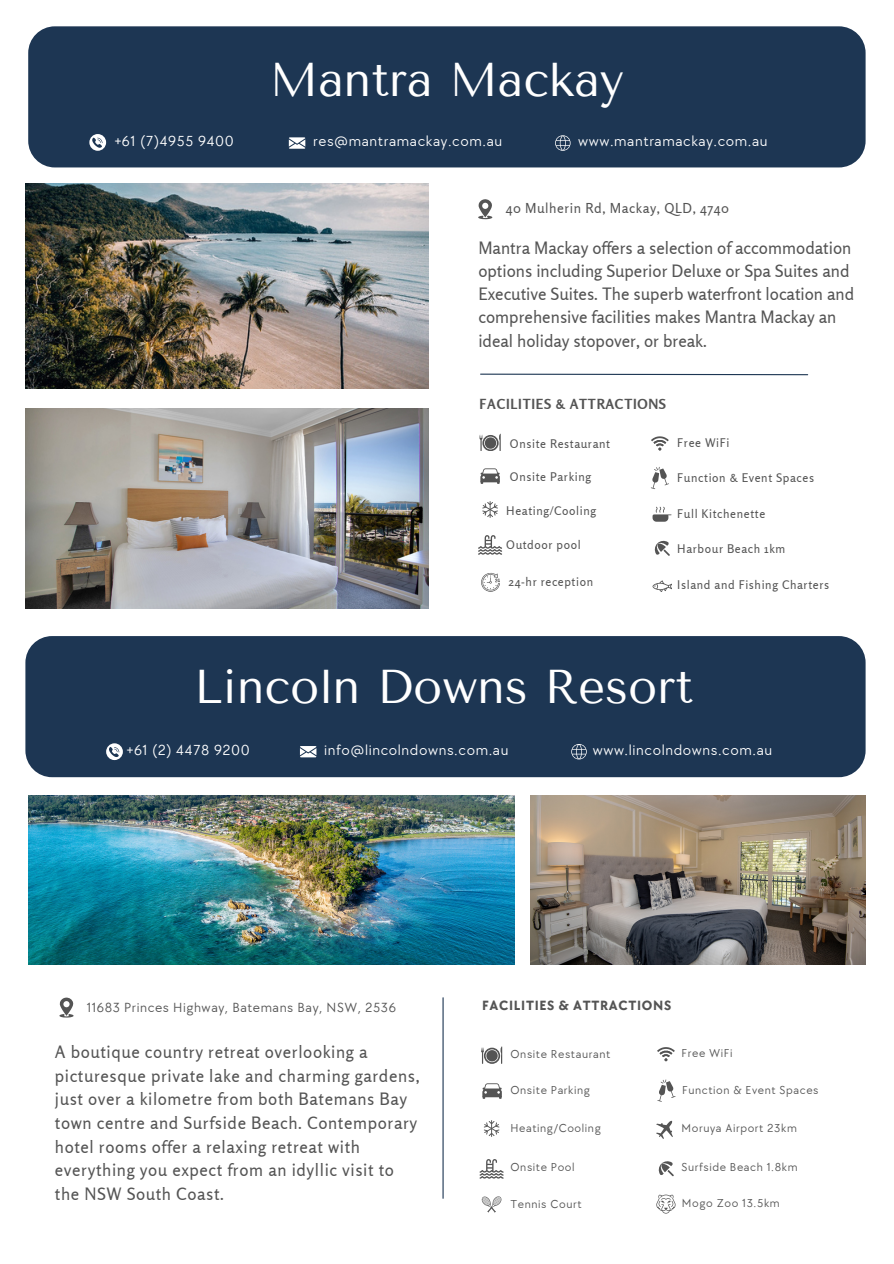
<style>
.page{position:relative;width:894px;height:1264px;background:#fff}
.page>*{position:absolute;margin:0;border:0;box-sizing:border-box;transform-origin:0 0}
.t1{font:47.25px "Tenor Sans";color:#fff}
.t2{font:16.95px/23.7px "Rosario";letter-spacing:.035em;color:#545454}
.t3{font:16.95px/23.1px "Rosario";color:#545454}
.t4{font:15px "TT Chocolates";letter-spacing:.04em;color:#fff}
.t5{font:700 13.8px "Rosario";letter-spacing:.05em;color:#545454}
.t6{font:700 13.8px "TT Chocolates";letter-spacing:.05em;color:#545454}
.t7{font:13.65px "TT Chocolates";letter-spacing:.04em;color:#545454}
.t8{font:13.65px "Rosario";letter-spacing:.04em;color:#545454}
.t9{font:11.85px "Rosario";letter-spacing:.05em;color:#545454}
.t10{font:11.85px "TT Chocolates";letter-spacing:.05em;color:#545454}
</style>
<div class="page">
<img style="left:28px;top:795px;width:486px;height:169px">
<img style="left:530px;top:795px;width:334px;height:169px">
<img style="left:25px;top:184px;width:403px;height:204px">
<img style="left:25px;top:408px;width:403px;height:200px">
<svg style="left:59px;top:997px;width:15px;height:20px"></svg>
<svg style="left:478px;top:199px;width:14px;height:20px"></svg>
<div style="left:25px;top:636px;width:840px;height:141px;background:#1d3653;border-radius:27px"></div>
<div style="left:28px;top:26px;width:837px;height:141px;background:#1d3653;border-radius:27px"></div>
<svg style="left:480px;top:373px;width:328px;height:3px"></svg>
<svg style="left:480px;top:468px;width:19px;height:16px"></svg>
<svg style="left:651px;top:436px;width:17px;height:14px"></svg>
<svg style="left:482px;top:501px;width:16px;height:17px"></svg>
<svg style="left:479px;top:434px;width:21px;height:16px"></svg>
<svg style="left:478px;top:535px;width:24px;height:19px"></svg>
<svg style="left:651px;top:467px;width:17px;height:22px"></svg>
<svg style="left:481px;top:572px;width:19px;height:20px"></svg>
<hr style="left:442px;top:997px;width:1px;height:201px;background:#1d3653">
<svg style="left:656px;top:1194px;width:19px;height:19px"></svg>
<svg style="left:481px;top:1046px;width:21px;height:17px"></svg>
<svg style="left:484px;top:1120px;width:15px;height:16px"></svg>
<svg style="left:479px;top:1159px;width:24px;height:19px"></svg>
<svg style="left:481px;top:1196px;width:21px;height:17px"></svg>
<svg style="left:657px;top:1047px;width:17px;height:14px"></svg>
<svg style="left:657px;top:1079px;width:18px;height:22px"></svg>
<svg style="left:482px;top:1083px;width:19px;height:15px"></svg>
<svg style="left:658px;top:1161px;width:15px;height:15px"></svg>
<svg style="left:656px;top:1120px;width:17px;height:19px"></svg>
<svg style="left:652px;top:507px;width:19px;height:14px"></svg>
<svg style="left:654px;top:540px;width:15px;height:16px"></svg>
<svg style="left:652px;top:580px;width:19px;height:11px"></svg>
<svg style="left:289px;top:137px;width:16px;height:12px"></svg>
<svg style="left:555px;top:135px;width:15px;height:16px"></svg>
<svg style="left:89px;top:134px;width:17px;height:17px"></svg>
<svg style="left:300px;top:746px;width:16px;height:11px"></svg>
<svg style="left:571px;top:744px;width:15px;height:15px"></svg>
<svg style="left:106px;top:743px;width:17px;height:17px"></svg>
<h1 class="t1" style="left:270px;top:53px;width:355px">Mantra Mackay</h1>
<p class="t4" style="left:115px;top:132px;width:120px">+61 (7)4955 9400</p>
<p class="t4" style="left:313px;top:132px;width:190px">res@mantramackay.com.au</p>
<p class="t4" style="left:578px;top:132px;width:191px">www.mantramackay.com.au</p>
<p class="t8" style="left:505px;top:200px;width:225px">40 Mulherin Rd, Mackay, QLD, 4740</p>
<p class="t3" style="left:478px;top:236px;width:377px">Mantra Mackay offers a selection of accommodation options including Superior Deluxe or Spa Suites and Executive Suites. The superb waterfront location and comprehensive facilities makes Mantra Mackay an ideal holiday stopover, or break.</p>
<p class="t5" style="left:479px;top:395px;width:188px">FACILITIES &amp; ATTRACTIONS</p>
<p class="t9" style="left:510px;top:436px;width:102px">Onsite Restaurant</p>
<p class="t9" style="left:677px;top:436px;width:54px">Free WiFi</p>
<p class="t9" style="left:510px;top:469px;width:83px">Onsite Parking</p>
<p class="t9" style="left:677px;top:470px;width:138px">Function &amp; Event Spaces</p>
<p class="t9" style="left:506px;top:503px;width:91px">Heating/Cooling</p>
<p class="t9" style="left:506px;top:537px;width:76px">Outdoor pool</p>
<p class="t9" style="left:508px;top:574px;width:86px">24-hr reception</p>
<p class="t9" style="left:677px;top:506px;width:89px">Full Kitchenette</p>
<p class="t9" style="left:677px;top:541px;width:110px">Harbour Beach 1km</p>
<p class="t9" style="left:677px;top:577px;width:153px">Island and Fishing Charters</p>
<h1 class="t1" style="left:194px;top:659px;width:500px">Lincoln Downs Resort</h1>
<p class="t4" style="left:127px;top:741px;width:124px">+61 (2) 4478 9200</p>
<p class="t4" style="left:324px;top:741px;width:186px">info@lincolndowns.com.au</p>
<p class="t4" style="left:592px;top:741px;width:181px">www.lincolndowns.com.au</p>
<p class="t7" style="left:87px;top:999px;width:310px">11683 Princes Highway, Batemans Bay, NSW, 2536</p>
<p class="t2" style="left:55px;top:1039px;width:366px">A boutique country retreat overlooking a picturesque private lake and charming gardens, just over a kilometre from both Batemans Bay town centre and Surfside Beach. Contemporary hotel rooms offer a relaxing retreat with everything you expect from an idyllic visit to the NSW South Coast.</p>
<p class="t6" style="left:482px;top:997px;width:191px">FACILITIES &amp; ATTRACTIONS</p>
<p class="t10" style="left:510px;top:1046px;width:101px">Onsite Restaurant</p>
<p class="t10" style="left:681px;top:1046px;width:52px">Free WiFi</p>
<p class="t10" style="left:510px;top:1083px;width:81px">Onsite Parking</p>
<p class="t10" style="left:682px;top:1082px;width:138px">Function &amp; Event Spaces</p>
<p class="t10" style="left:510px;top:1120px;width:92px">Heating/Cooling</p>
<p class="t10" style="left:510px;top:1160px;width:66px">Onsite Pool</p>
<p class="t10" style="left:510px;top:1196px;width:73px">Tennis Court</p>
<p class="t10" style="left:681px;top:1120px;width:117px">Moruya Airport 23km</p>
<p class="t10" style="left:681px;top:1160px;width:117px">Surfside Beach 1.8km</p>
<p class="t10" style="left:681px;top:1196px;width:99px">Mogo Zoo 13.5km</p>
</div>
